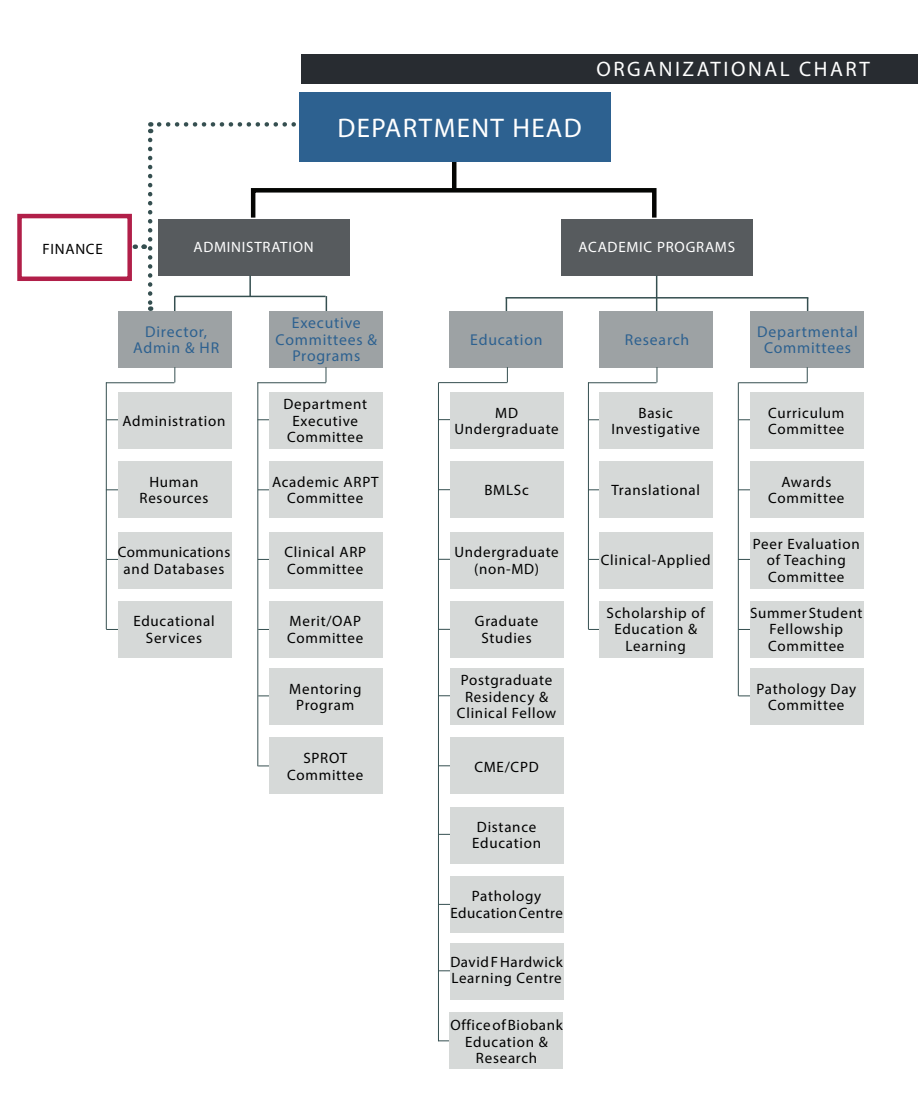
<style>
.page{position:relative;width:918px;height:1107px;background:#fff}
.page>*{position:absolute;margin:0;border:0;box-sizing:border-box;transform-origin:0 0}
.t1{font:27px "Myriad Pro";letter-spacing:.05em;color:#fff}
.t2{font:21px "Myriad Pro";letter-spacing:.12em;color:#fff}
.t3{font:15.75px/16.5px "Myriad Pro";letter-spacing:.05em;color:#2d6190;text-align:center}
.t4{font:15px/16.5px "Myriad Pro";letter-spacing:.05em;color:#000;text-align:center}
.t5{font:15px "Myriad Pro";letter-spacing:.05em;color:#fff}
.t6{font:15px/16.5px "Myriad Pro";letter-spacing:.03em;color:#000;text-align:center}
</style>
<div class="page">
<svg style="left:159px;top:122px;width:137px;height:5px"></svg>
<hr style="left:258px;top:489px;width:68px;height:1px;background:#354f50">
<hr style="left:106px;top:489px;width:68px;height:1px;background:#354f50">
<hr style="left:258px;top:419px;width:68px;height:1px;background:#354f50">
<hr style="left:107px;top:419px;width:68px;height:1px;background:#354f50">
<hr style="left:452px;top:144px;width:4px;height:45px;background:#040503">
<div style="left:561px;top:219px;width:192px;height:57px;background:#575b5e"></div>
<div style="left:118px;top:392px;width:113px;height:57px;background:#d6d9d8"></div>
<div style="left:118px;top:462px;width:113px;height:56px;background:#d6d9d8"></div>
<div style="left:269px;top:392px;width:113px;height:57px;background:#d6d9d8"></div>
<div style="left:269px;top:462px;width:113px;height:56px;background:#d6d9d8"></div>
<div style="left:299px;top:92px;width:312px;height:69px;background:#2d6190"></div>
<div style="left:251px;top:188px;width:406px;height:32px;border:4px solid #040503"></div>
<div style="left:158px;top:219px;width:192px;height:57px;background:#575b5e"></div>
<hr style="left:249px;top:276px;width:2px;height:20px;background:#354f50">
<hr style="left:175px;top:296px;width:151px;height:1px;background:#354f50">
<hr style="left:174px;top:296px;width:1px;height:39px;background:#354f50">
<svg style="left:326px;top:296px;width:1px;height:15px"></svg>
<hr style="left:656px;top:276px;width:1px;height:35px;background:#354f50">
<hr style="left:506px;top:297px;width:302px;height:2px;background:#354f50">
<svg style="left:506px;top:299px;width:1px;height:12px"></svg>
<svg style="left:807px;top:299px;width:1px;height:12px"></svg>
<div style="left:118px;top:311px;width:113px;height:56px;background:#9da2a4"></div>
<div style="left:270px;top:311px;width:113px;height:56px;background:#9da2a4"></div>
<div style="left:450px;top:311px;width:113px;height:56px;background:#9da2a4"></div>
<div style="left:600px;top:311px;width:113px;height:56px;background:#9da2a4"></div>
<div style="left:750px;top:311px;width:114px;height:56px;background:#9da2a4"></div>
<hr style="left:106px;top:382px;width:68px;height:1px;background:#354f50">
<svg style="left:174px;top:367px;width:1px;height:15px"></svg>
<hr style="left:106px;top:382px;width:1px;height:247px;background:#354f50">
<svg style="left:326px;top:367px;width:1px;height:15px"></svg>
<hr style="left:257px;top:382px;width:69px;height:1px;background:#354f50">
<hr style="left:257px;top:382px;width:1px;height:384px;background:#354f50">
<hr style="left:258px;top:629px;width:69px;height:1px;background:#354f50">
<hr style="left:106px;top:629px;width:69px;height:1px;background:#354f50">
<hr style="left:258px;top:559px;width:68px;height:1px;background:#354f50">
<hr style="left:107px;top:559px;width:68px;height:1px;background:#354f50">
<div style="left:118px;top:532px;width:113px;height:56px;background:#d6d9d8"></div>
<div style="left:269px;top:532px;width:113px;height:56px;background:#d6d9d8"></div>
<div style="left:269px;top:601px;width:113px;height:57px;background:#d6d9d8"></div>
<div style="left:118px;top:601px;width:113px;height:57px;background:#d6d9d8"></div>
<hr style="left:258px;top:766px;width:69px;height:1px;background:#354f50">
<hr style="left:258px;top:696px;width:69px;height:1px;background:#354f50">
<div style="left:269px;top:668px;width:113px;height:57px;background:#d6d9d8"></div>
<div style="left:269px;top:738px;width:113px;height:56px;background:#d6d9d8"></div>
<hr style="left:738px;top:489px;width:69px;height:1px;background:#354f50">
<hr style="left:739px;top:419px;width:68px;height:1px;background:#354f50">
<div style="left:750px;top:392px;width:114px;height:57px;background:#d6d9d8"></div>
<div style="left:750px;top:462px;width:114px;height:56px;background:#d6d9d8"></div>
<svg style="left:807px;top:367px;width:1px;height:15px"></svg>
<hr style="left:739px;top:382px;width:68px;height:1px;background:#354f50">
<hr style="left:738px;top:629px;width:69px;height:1px;background:#354f50">
<hr style="left:738px;top:559px;width:69px;height:1px;background:#354f50">
<div style="left:750px;top:532px;width:114px;height:56px;background:#d6d9d8"></div>
<div style="left:750px;top:601px;width:114px;height:57px;background:#d6d9d8"></div>
<hr style="left:738px;top:696px;width:69px;height:1px;background:#354f50">
<div style="left:750px;top:668px;width:114px;height:57px;background:#d6d9d8"></div>
<hr style="left:738px;top:382px;width:1px;height:314px;background:#354f50">
<hr style="left:438px;top:382px;width:1px;height:659px;background:#354f50">
<div style="left:17px;top:214px;width:115px;height:67px;border:4px solid #b11f49"></div>
<svg style="left:135px;top:140px;width:17px;height:171px"></svg>
<div style="left:301px;top:54px;width:617px;height:29px;background:#282c31"></div>
<hr style="left:588px;top:489px;width:69px;height:1px;background:#354f50">
<hr style="left:589px;top:419px;width:68px;height:1px;background:#354f50">
<div style="left:600px;top:392px;width:113px;height:57px;background:#d6d9d8"></div>
<div style="left:600px;top:462px;width:113px;height:56px;background:#d6d9d8"></div>
<hr style="left:588px;top:382px;width:69px;height:1px;background:#354f50">
<svg style="left:657px;top:367px;width:1px;height:15px"></svg>
<hr style="left:588px;top:382px;width:1px;height:247px;background:#354f50">
<hr style="left:588px;top:629px;width:69px;height:1px;background:#354f50">
<hr style="left:589px;top:559px;width:69px;height:1px;background:#354f50">
<div style="left:600px;top:532px;width:113px;height:56px;background:#d6d9d8"></div>
<div style="left:600px;top:601px;width:113px;height:57px;background:#d6d9d8"></div>
<hr style="left:438px;top:489px;width:69px;height:1px;background:#354f50">
<hr style="left:439px;top:419px;width:68px;height:1px;background:#354f50">
<div style="left:450px;top:392px;width:114px;height:57px;background:#d6d9d8"></div>
<div style="left:450px;top:462px;width:114px;height:56px;background:#d6d9d8"></div>
<svg style="left:507px;top:367px;width:1px;height:15px"></svg>
<hr style="left:439px;top:382px;width:68px;height:1px;background:#354f50">
<hr style="left:439px;top:629px;width:68px;height:1px;background:#354f50">
<hr style="left:438px;top:559px;width:69px;height:1px;background:#354f50">
<div style="left:450px;top:532px;width:114px;height:56px;background:#d6d9d8"></div>
<div style="left:450px;top:601px;width:114px;height:56px;background:#d6d9d8"></div>
<hr style="left:439px;top:765px;width:68px;height:1px;background:#354f50">
<hr style="left:439px;top:695px;width:68px;height:1px;background:#354f50">
<div style="left:450px;top:668px;width:114px;height:57px;background:#d6d9d8"></div>
<div style="left:450px;top:738px;width:114px;height:56px;background:#d6d9d8"></div>
<hr style="left:439px;top:904px;width:68px;height:1px;background:#354f50">
<hr style="left:439px;top:834px;width:68px;height:1px;background:#354f50">
<div style="left:450px;top:807px;width:114px;height:56px;background:#d6d9d8"></div>
<div style="left:450px;top:876px;width:114px;height:57px;background:#d6d9d8"></div>
<hr style="left:439px;top:1040px;width:68px;height:1px;background:#354f50">
<hr style="left:439px;top:970px;width:68px;height:1px;background:#354f50">
<div style="left:450px;top:943px;width:114px;height:57px;background:#d6d9d8"></div>
<div style="left:450px;top:1013px;width:113px;height:56px;background:#d6d9d8"></div>
<p class="t2" style="left:596px;top:56px;width:275px">ORGANIZATIONAL CHART</p>
<p class="t1" style="left:338px;top:111px;width:246px">DEPARTMENT HEAD</p>
<p class="t4" style="left:42px;top:240px;width:62px">FINANCE</p>
<p class="t5" style="left:193px;top:238px;width:122px">ADMINISTRATION</p>
<p class="t5" style="left:578px;top:238px;width:158px">ACADEMIC PROGRAMS</p>
<p class="t3" style="left:133px;top:323px;width:87px">Director,<br>Admin &amp; HR</p>
<p class="t3" style="left:276px;top:315px;width:103px">Executive<br>Committees &amp;<br>Programs</p>
<p class="t4" style="left:122px;top:412px;width:105px">Administration</p>
<p class="t4" style="left:140px;top:473px;width:70px">Human<br>Resources</p>
<p class="t6" style="left:118px;top:544px;width:114px">Communications and Databases</p>
<p class="t4" style="left:133px;top:613px;width:83px">Educational<br>Services</p>
<p class="t4" style="left:284px;top:396px;width:85px">Department<br>Executive<br>Committee</p>
<p class="t4" style="left:272px;top:473px;width:108px">Academic ARPT<br>Committee</p>
<p class="t4" style="left:284px;top:544px;width:83px;text-align:left">Clinical ARP<br>Committee</p>
<p class="t4" style="left:287px;top:613px;width:78px;text-align:left">Merit/OAP<br>Committee</p>
<p class="t4" style="left:289px;top:680px;width:74px">Mentoring<br>Program</p>
<p class="t4" style="left:287px;top:750px;width:78px">SPROT<br>Committee</p>
<p class="t3" style="left:470px;top:331px;width:74px">Education</p>
<p class="t3" style="left:625px;top:331px;width:66px">Research</p>
<p class="t3" style="left:757px;top:323px;width:102px">Departmental<br>Committees</p>
<p class="t4" style="left:454px;top:404px;width:106px">MD<br>Undergraduate</p>
<p class="t4" style="left:484px;top:481px;width:46px">BMLSc</p>
<p class="t4" style="left:454px;top:544px;width:106px">Undergraduate (non-MD)</p>
<p class="t4" style="left:475px;top:613px;width:65px">Graduate<br>Studies</p>
<p class="t4" style="left:457px;top:672px;width:101px">Postgraduate<br>Residency &amp;<br>Clinical Fellow</p>
<p class="t4" style="left:474px;top:758px;width:66px">CME/CPD</p>
<p class="t4" style="left:472px;top:818px;width:70px">Distance<br>Education</p>
<p class="t4" style="left:450px;top:888px;width:114px">Pathology<br>Education Centre</p>
<p class="t4" style="left:450px;top:953px;width:114px;text-align:left">David F Hardwick<br>Learning Centre</p>
<p class="t4" style="left:450px;top:1017px;width:114px">Office of Biobank<br>Education &amp;<br>Research</p>
<p class="t4" style="left:611px;top:404px;width:90px">Basic<br>Investigative</p>
<p class="t4" style="left:611px;top:481px;width:90px">Translational</p>
<p class="t4" style="left:601px;top:552px;width:112px">Clinical-Applied</p>
<p class="t4" style="left:607px;top:604px;width:100px">Scholarship of<br>Education &amp;<br>Learning</p>
<p class="t4" style="left:768px;top:404px;width:78px;text-align:left">Curriculum<br>Committee</p>
<p class="t4" style="left:768px;top:473px;width:78px">Awards<br>Committee</p>
<p class="t4" style="left:753px;top:535px;width:108px">Peer Evaluation of Teaching<br>Committee</p>
<p class="t4" style="left:750px;top:604px;width:114px">Summer Student<br>Fellowship<br>Committee</p>
<p class="t4" style="left:756px;top:680px;width:101px">Pathology Day<br>Committee</p>
</div>
